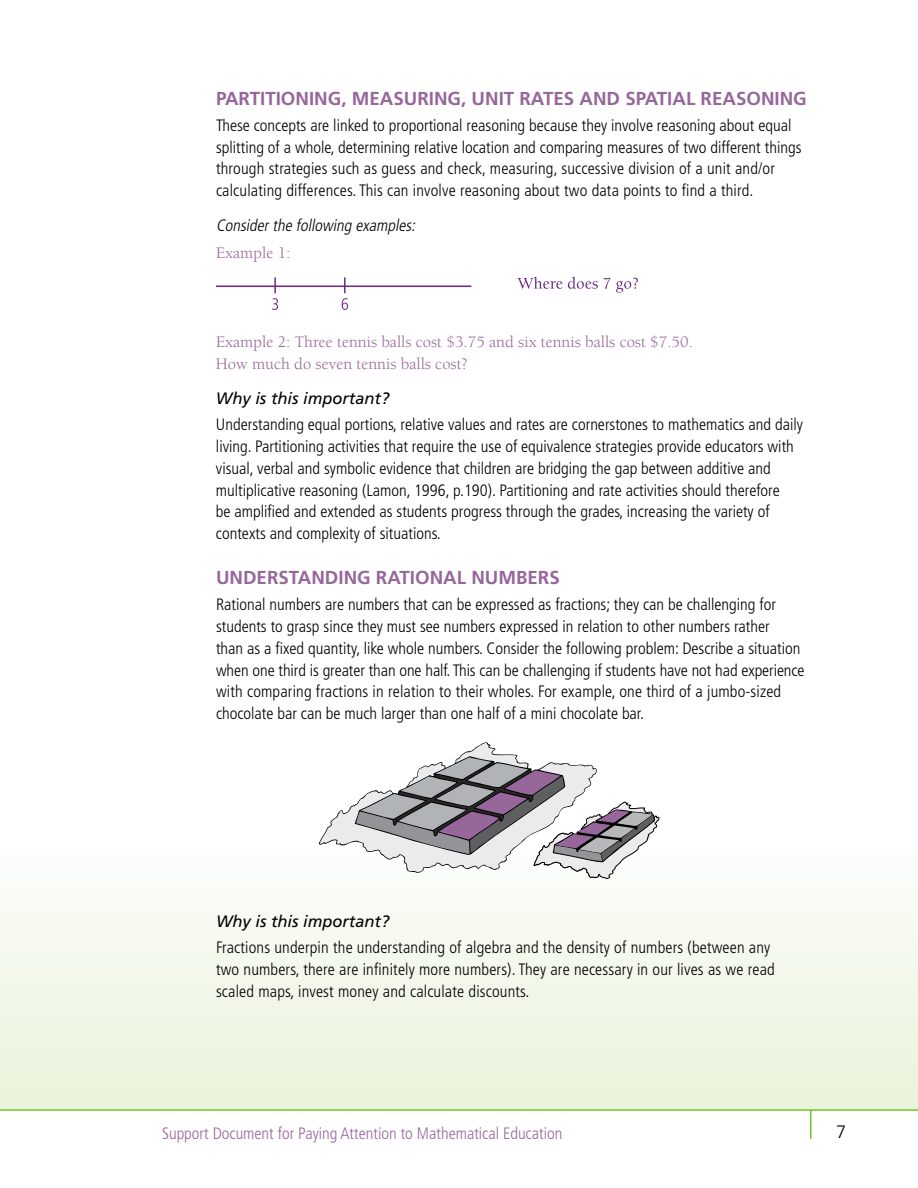
<style>
.page{position:relative;width:918px;height:1188px;background:#fff}
.page>*{position:absolute;margin:0;border:0;box-sizing:border-box;transform-origin:0 0}
.t1{font:700 18.75px "Frutiger";color:#97679b}
.t2{font:300 18px "Frutiger";color:#000}
.Body_Copy_1st_Paragr{font:300 condensed 16.5px/21.8px "Frutiger";color:#000}
.Berkeley_body_copy_p{font:16.5px/21.8px "Berkeley";color:#97679b}
.t3{font:300 condensed 16.5px "Frutiger";color:#97679b}
.t4{font:italic 16.5px "Frutiger";color:#000}
.Body_Copy{font:italic 300 condensed 16.5px "Frutiger";color:#000}
</style>
<div class="page">
<div style="left:0;top:838px;width:918px;height:272px;background:linear-gradient(to bottom,#fefefd,#e9f2da)"></div>
<hr style="left:0;top:1109px;width:918px;height:2px;background:#6ec829">
<hr style="left:810px;top:1110px;width:2px;height:29px;background:#6ec829">
<hr style="left:216px;top:286px;width:255px;height:1px;background:#6c2888">
<svg style="left:517px;top:277px;width:81px;height:12px"></svg>
<svg style="left:604px;top:278px;width:34px;height:15px"></svg>
<svg style="left:342px;top:277px;width:6px;height:33px"></svg>
<svg style="left:272px;top:277px;width:6px;height:33px"></svg>
<svg style="left:319px;top:742px;width:340px;height:137px"></svg>
<h2 class="t1" style="left:216px;top:87px;width:592px">PARTITIONING, MEASURING, UNIT RATES AND SPATIAL REASONING</h2>
<p class="Body_Copy_1st_Paragr" style="left:216px;top:114px;width:587px">These concepts are linked to proportional reasoning because they involve reasoning about equal splitting of a whole, determining relative location and comparing measures of two different things through strategies such as guess and check, measuring, successive division of a unit and/or calculating differences. This can involve reasoning about two data points to find a third.</p>
<p class="Body_Copy" style="left:216px;top:216px;width:204px">Considerthe following examples:</p>
<p class="Berkeley_body_copy_p" style="left:216px;top:242px;width:76px">Example 1:</p>
<p class="Berkeley_body_copy_p" style="left:216px;top:331px;width:479px">Example 2: Three tennis balls cost $3.75 and six tennis balls cost $7.50.<br>How much do seven tennis balls cost?</p>
<h3 class="t4" style="left:216px;top:389px;width:175px">Why is this important?</h3>
<p class="Body_Copy_1st_Paragr" style="left:216px;top:414px;width:589px">Understanding equal portions, relative values and rates are cornerstones to mathematics and daily living. Partitioning activities that require the use of equivalence strategies provide educators with visual, verbal and symbolic evidence that children are bridging the gap between additive and multiplicative reasoning (Lamon, 1996, p.190). Partitioning and rate activities should therefore<br>be amplified and extended as students progress through the grades, increasing the variety of contexts and complexity of situations.</p>
<h2 class="t1" style="left:216px;top:567px;width:345px">UNDERSTANDING RATIONAL NUMBERS</h2>
<p class="Body_Copy_1st_Paragr" style="left:216px;top:594px;width:590px">Rational numbers are numbers that can be expressed as fractions; they can be challenging for students to grasp since they must see numbers expressed in relation to other numbers rather<br>than as a fixed quantity, like whole numbers. Consider the following problem: Describe a situation when one third is greater than one half. This can be challenging if students have not had experience with comparing fractions in relation to their wholes. For example, one third of a jumbo-sized chocolate bar can be much larger than one half of a mini chocolate bar.</p>
<h3 class="t4" style="left:216px;top:912px;width:175px">Why is this important?</h3>
<p class="Body_Copy_1st_Paragr" style="left:216px;top:937px;width:560px">Fractions underpin the understanding of algebra and the density of numbers (between any two numbers, there are infinitely more numbers). They are necessary in our lives as we read scaled maps, invest money and calculate discounts.</p>
<p class="t3" style="left:162px;top:1123px;width:402px">Support Document for Paying Attention to Mathematical Education</p>
<p class="t2" style="left:836px;top:1122px;width:12px">7</p>
</div>
